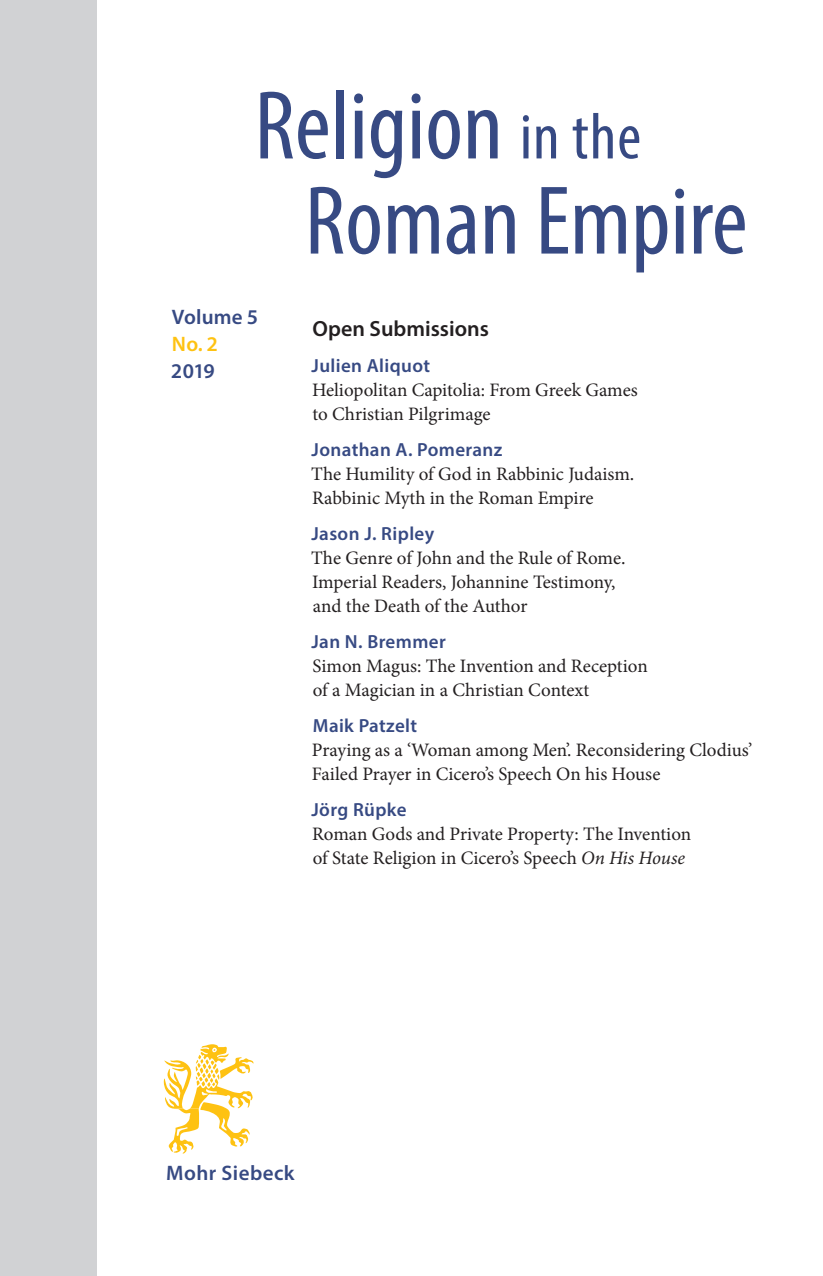
<style>
.page{position:relative;width:823px;height:1276px;background:#fff}
.page>*{position:absolute;margin:0;border:0;box-sizing:border-box;transform-origin:0 0}
.t1{font:condensed 98.6px "Myriad Pro";color:#374a83}
.t2{font:600 22px "Myriad Pro";color:#231f20}
.t3{font:600 21px "Myriad Pro";letter-spacing:.02em;color:#374a83}
.t4{font:600 21px "Myriad Pro";color:#fec212}
.t5{font:19px/24px "Minion Pro";letter-spacing:-.005em;color:#231f20}
.t6{font:600 19px "Myriad Pro";letter-spacing:.02em;color:#374a83}
.s1{font-size:65.6px}
.s2{font-size:19.8px}
.s3{font-style:italic}
</style>
<div class="page">
<svg style="left:164px;top:1044px;width:89px;height:109px"></svg>
<div style="left:0;top:0;width:96px;height:1276px;background:#d1d2d4"></div>
<h1 class="t1" style="left:254px;top:66px;width:388px">Religion <span class="s1">in the</span></h1>
<p class="t3" style="left:172px;top:303px;width:87px">Volume 5</p>
<p class="t4" style="left:172px;top:330px;width:47px">No. 2</p>
<p class="t3" style="left:172px;top:357px;width:44px">2019</p>
<h1 class="t1" style="left:304px;top:161px;width:444px">Roman Empire</h1>
<p class="t2" style="left:312px;top:314px;width:178px">Open Submissions</p>
<p class="t6" style="left:311px;top:353px;width:120px">Julien Aliquot</p>
<p class="t5" style="left:312px;top:378px;width:327px">Heliopolitan Capitolia: From Greek Games to Christian Pilgrimage</p>
<p class="t6" style="left:311px;top:437px;width:192px">Jonathan A. Pomeranz</p>
<p class="t5" style="left:311px;top:462px;width:324px">The Humility of God in Rabbinic Judaism<span class="s2">.<br></span>Rabbinic Myth in the Roman Empire</p>
<p class="t6" style="left:311px;top:521px;width:124px">Jason J. Ripley</p>
<p class="t5" style="left:311px;top:546px;width:315px">The Genre of John and the Rule of Rome<span class="s2">.<br></span>Imperial Readers, Johannine Testimony, and the Death of the Author</p>
<p class="t6" style="left:311px;top:629px;width:136px">Jan N. Bremmer</p>
<p class="t5" style="left:312px;top:654px;width:336px">Simon Magus: The Invention and Reception of a Magician in a Christian Context</p>
<p class="t6" style="left:312px;top:713px;width:106px">Maik Patzelt</p>
<p class="t5" style="left:312px;top:738px;width:441px">Praying as a ‘Woman among Men’. Reconsidering Clodius’<br>Failed Prayer in Cicero’s Speech On his House</p>
<p class="t6" style="left:311px;top:797px;width:97px">Jörg Rüpke</p>
<p class="t5" style="left:312px;top:822px;width:380px">Roman Gods and Private Property: The Invention of State Religion in Cicero’s Speech <span class="s3">On His House</span></p>
<p class="t3" style="left:166px;top:1159px;width:130px">Mohr Siebeck</p>
</div>
